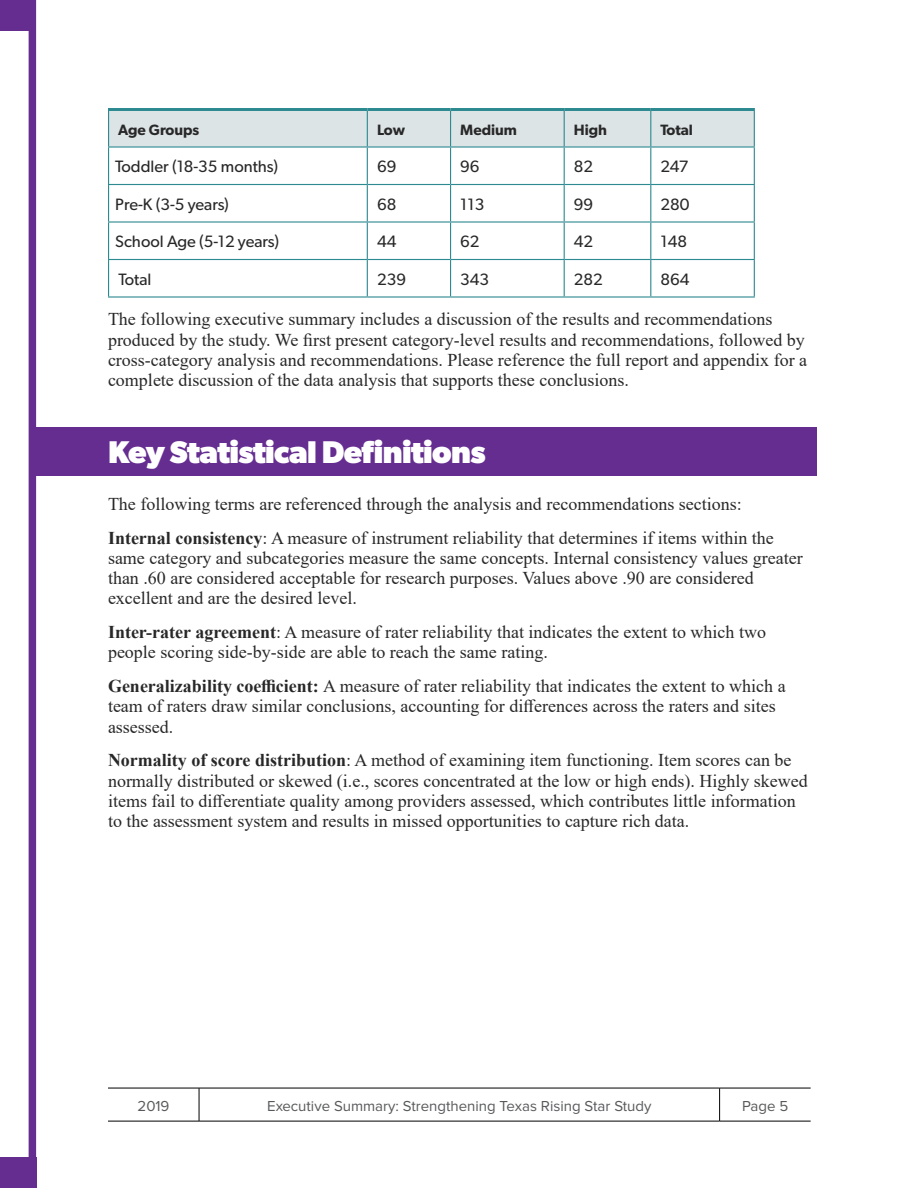
<style>
.page{position:relative;width:918px;height:1188px;background:#fff}
.page>*{position:absolute;margin:0;border:0;box-sizing:border-box;transform-origin:0 0}
.Section_Header_-_Exe{font:700 31.5px "Gibson";letter-spacing:-.02em;color:#fff}
.t1{font:18px/20.2px "Times New Roman";color:#292829}
.Row_Header{font:16.5px "Gibson";color:#292829}
.Table_Content{font:16.5px "Gibson";color:#292829}
.t2{font:15px "Proxima Nova";color:#58595b}
.Column_Header_1st_co{font:600 15px "Gibson";color:#292829}
.s1{font-weight:700}
</style>
<div class="page">
<hr style="left:108px;top:1088px;width:91px;height:1px;background:#000">
<hr style="left:199px;top:1088px;width:521px;height:1px;background:#000">
<hr style="left:199px;top:1088px;width:1px;height:33px;background:#000">
<hr style="left:720px;top:1088px;width:91px;height:1px;background:#000">
<hr style="left:719px;top:1088px;width:1px;height:33px;background:#000">
<hr style="left:108px;top:1121px;width:91px;height:1px;background:#000">
<hr style="left:199px;top:1121px;width:521px;height:1px;background:#000">
<hr style="left:720px;top:1121px;width:91px;height:1px;background:#000">
<svg style="left:0;top:0;width:36px;height:1158px"></svg>
<div style="left:0;top:0;width:32px;height:30px;background:#662d91"></div>
<div style="left:0;top:1158px;width:36px;height:30px;background:#662d91"></div>
<div style="left:34px;top:427px;width:783px;height:49px;background:#662d91"></div>
<div style="left:109px;top:111px;width:645px;height:35px;background:#dce4e6"></div>
<hr style="left:564px;top:111px;width:1px;height:35px;background:#2d8a91">
<hr style="left:450px;top:148px;width:1px;height:36px;background:#2d8a91">
<hr style="left:564px;top:148px;width:1px;height:36px;background:#2d8a91">
<hr style="left:650px;top:148px;width:1px;height:36px;background:#2d8a91">
<hr style="left:108px;top:184px;width:259px;height:1px;background:#2d8a91">
<hr style="left:367px;top:184px;width:84px;height:1px;background:#2d8a91">
<hr style="left:451px;top:184px;width:113px;height:1px;background:#2d8a91">
<hr style="left:450px;top:185px;width:1px;height:36px;background:#2d8a91">
<hr style="left:564px;top:184px;width:87px;height:1px;background:#2d8a91">
<hr style="left:564px;top:185px;width:1px;height:36px;background:#2d8a91">
<hr style="left:651px;top:184px;width:104px;height:1px;background:#2d8a91">
<hr style="left:650px;top:185px;width:1px;height:36px;background:#2d8a91">
<hr style="left:108px;top:221px;width:259px;height:2px;background:#2d8a91">
<hr style="left:367px;top:221px;width:84px;height:2px;background:#2d8a91">
<hr style="left:451px;top:221px;width:113px;height:2px;background:#2d8a91">
<hr style="left:450px;top:223px;width:1px;height:36px;background:#2d8a91">
<hr style="left:564px;top:221px;width:87px;height:2px;background:#2d8a91">
<hr style="left:564px;top:223px;width:1px;height:36px;background:#2d8a91">
<hr style="left:651px;top:221px;width:104px;height:2px;background:#2d8a91">
<hr style="left:650px;top:223px;width:1px;height:36px;background:#2d8a91">
<hr style="left:108px;top:259px;width:259px;height:1px;background:#2d8a91">
<hr style="left:367px;top:259px;width:84px;height:1px;background:#2d8a91">
<hr style="left:451px;top:259px;width:113px;height:1px;background:#2d8a91">
<hr style="left:450px;top:260px;width:1px;height:36px;background:#2d8a91">
<hr style="left:564px;top:259px;width:87px;height:1px;background:#2d8a91">
<hr style="left:564px;top:260px;width:1px;height:36px;background:#2d8a91">
<hr style="left:651px;top:259px;width:104px;height:1px;background:#2d8a91">
<hr style="left:650px;top:260px;width:1px;height:36px;background:#2d8a91">
<hr style="left:108px;top:108px;width:259px;height:3px;background:#2d8a91">
<hr style="left:108px;top:111px;width:1px;height:35px;background:#2d8a91">
<hr style="left:108px;top:146px;width:259px;height:2px;background:#2d8a91">
<hr style="left:108px;top:148px;width:1px;height:36px;background:#2d8a91">
<hr style="left:108px;top:185px;width:1px;height:36px;background:#2d8a91">
<hr style="left:108px;top:223px;width:1px;height:36px;background:#2d8a91">
<hr style="left:108px;top:260px;width:1px;height:36px;background:#2d8a91">
<hr style="left:108px;top:296px;width:259px;height:2px;background:#2d8a91">
<hr style="left:367px;top:148px;width:1px;height:36px;background:#2d8a91">
<hr style="left:754px;top:148px;width:1px;height:36px;background:#2d8a91">
<hr style="left:367px;top:185px;width:1px;height:36px;background:#2d8a91">
<hr style="left:754px;top:185px;width:1px;height:36px;background:#2d8a91">
<hr style="left:367px;top:223px;width:1px;height:36px;background:#2d8a91">
<hr style="left:754px;top:223px;width:1px;height:36px;background:#2d8a91">
<hr style="left:367px;top:260px;width:1px;height:36px;background:#2d8a91">
<hr style="left:754px;top:260px;width:1px;height:36px;background:#2d8a91">
<hr style="left:367px;top:296px;width:84px;height:2px;background:#2d8a91">
<hr style="left:451px;top:296px;width:113px;height:2px;background:#2d8a91">
<hr style="left:564px;top:296px;width:87px;height:2px;background:#2d8a91">
<hr style="left:651px;top:296px;width:104px;height:2px;background:#2d8a91">
<hr style="left:367px;top:108px;width:84px;height:3px;background:#2d8a91">
<hr style="left:367px;top:111px;width:1px;height:35px;background:#2d8a91">
<hr style="left:367px;top:146px;width:84px;height:2px;background:#2d8a91">
<hr style="left:451px;top:108px;width:113px;height:3px;background:#2d8a91">
<hr style="left:564px;top:108px;width:87px;height:3px;background:#2d8a91">
<hr style="left:450px;top:111px;width:1px;height:35px;background:#2d8a91">
<hr style="left:451px;top:146px;width:113px;height:2px;background:#2d8a91">
<hr style="left:564px;top:146px;width:87px;height:2px;background:#2d8a91">
<hr style="left:651px;top:108px;width:104px;height:3px;background:#2d8a91">
<hr style="left:650px;top:111px;width:1px;height:35px;background:#2d8a91">
<hr style="left:754px;top:111px;width:1px;height:35px;background:#2d8a91">
<hr style="left:651px;top:146px;width:104px;height:2px;background:#2d8a91">
<p class="Column_Header_1st_co" style="left:118px;top:121px;width:83px">Age Groups</p>
<p class="Column_Header_1st_co" style="left:377px;top:121px;width:30px">Low</p>
<p class="Column_Header_1st_co" style="left:460px;top:121px;width:58px">Medium</p>
<p class="Column_Header_1st_co" style="left:574px;top:121px;width:35px">High</p>
<p class="Column_Header_1st_co" style="left:661px;top:121px;width:34px">Total</p>
<p class="Row_Header" style="left:115px;top:157px;width:164px">Toddler (18-35 months)</p>
<p class="Table_Content" style="left:377px;top:157px;width:21px">69</p>
<p class="Table_Content" style="left:460px;top:157px;width:21px">96</p>
<p class="Table_Content" style="left:574px;top:157px;width:21px">82</p>
<p class="Table_Content" style="left:661px;top:157px;width:30px">247</p>
<p class="Row_Header" style="left:115px;top:194px;width:115px">Pre-K (3-5 years)</p>
<p class="Table_Content" style="left:377px;top:194px;width:21px">68</p>
<p class="Table_Content" style="left:460px;top:194px;width:26px">113</p>
<p class="Table_Content" style="left:574px;top:194px;width:21px">99</p>
<p class="Table_Content" style="left:661px;top:194px;width:31px">280</p>
<p class="Row_Header" style="left:115px;top:232px;width:165px">School Age (5-12 years)</p>
<p class="Table_Content" style="left:377px;top:232px;width:21px">44</p>
<p class="Table_Content" style="left:460px;top:232px;width:21px">62</p>
<p class="Table_Content" style="left:574px;top:232px;width:21px">42</p>
<p class="Table_Content" style="left:661px;top:232px;width:28px">148</p>
<p class="Row_Header" style="left:119px;top:269px;width:34px">Total</p>
<p class="Table_Content" style="left:377px;top:269px;width:31px">239</p>
<p class="Table_Content" style="left:460px;top:269px;width:31px">343</p>
<p class="Table_Content" style="left:574px;top:269px;width:31px">282</p>
<p class="Table_Content" style="left:661px;top:269px;width:31px">864</p>
<p class="t1" style="left:108px;top:309px;width:701px">The following executive summary includes a discussion of the results and recommendations produced by the study. We first present category-level results and recommendations, followed by cross-category analysis and recommendations. Please reference the full report and appendix for a complete discussion of the data analysis that supports these conclusions.</p>
<h1 class="Section_Header_-_Exe" style="left:108px;top:433px;width:379px">Key Statistical Definitions</h1>
<p class="t1" style="left:108px;top:493px;width:635px">The following terms are referenced through the analysis and recommendations sections:</p>
<p class="t1" style="left:108px;top:527px;width:696px"><span class="s1">Internal consistency</span>: A measure of instrument reliability that determines if items within the same category and subcategories measure the same concepts. Internal consistency values greater than .60 are considered acceptable for research purposes. Values above .90 are considered excellent and are the desired level.</p>
<p class="t1" style="left:108px;top:621px;width:660px"><span class="s1">Inter-rater agreement</span>: A measure of rater reliability that indicates the extent to which two people scoring side-by-side are able to reach the same rating.</p>
<p class="t1" style="left:108px;top:675px;width:679px"><span class="s1">Generalizability coefficient:</span> A measure of rater reliability that indicates the extent to which a team of raters draw similar conclusions, accounting for differences across the raters and sites assessed.</p>
<p class="t1" style="left:108px;top:750px;width:701px"><span class="s1">Normality of score distribution</span>: A method of examining item functioning. Item scores can be normally distributed or skewed (i.e., scores concentrated at the low or high ends). Highly skewed items fail to differentiate quality among providers assessed, which contributes little information to the assessment system and results in missed opportunities to capture rich data.</p>
<p class="t2" style="left:138px;top:1099px;width:33px">2019</p>
<p class="t2" style="left:267px;top:1099px;width:386px">Executive Summary: Strengthening Texas Rising Star Study</p>
<p class="t2" style="left:742px;top:1099px;width:48px">Page 5</p>
</div>
